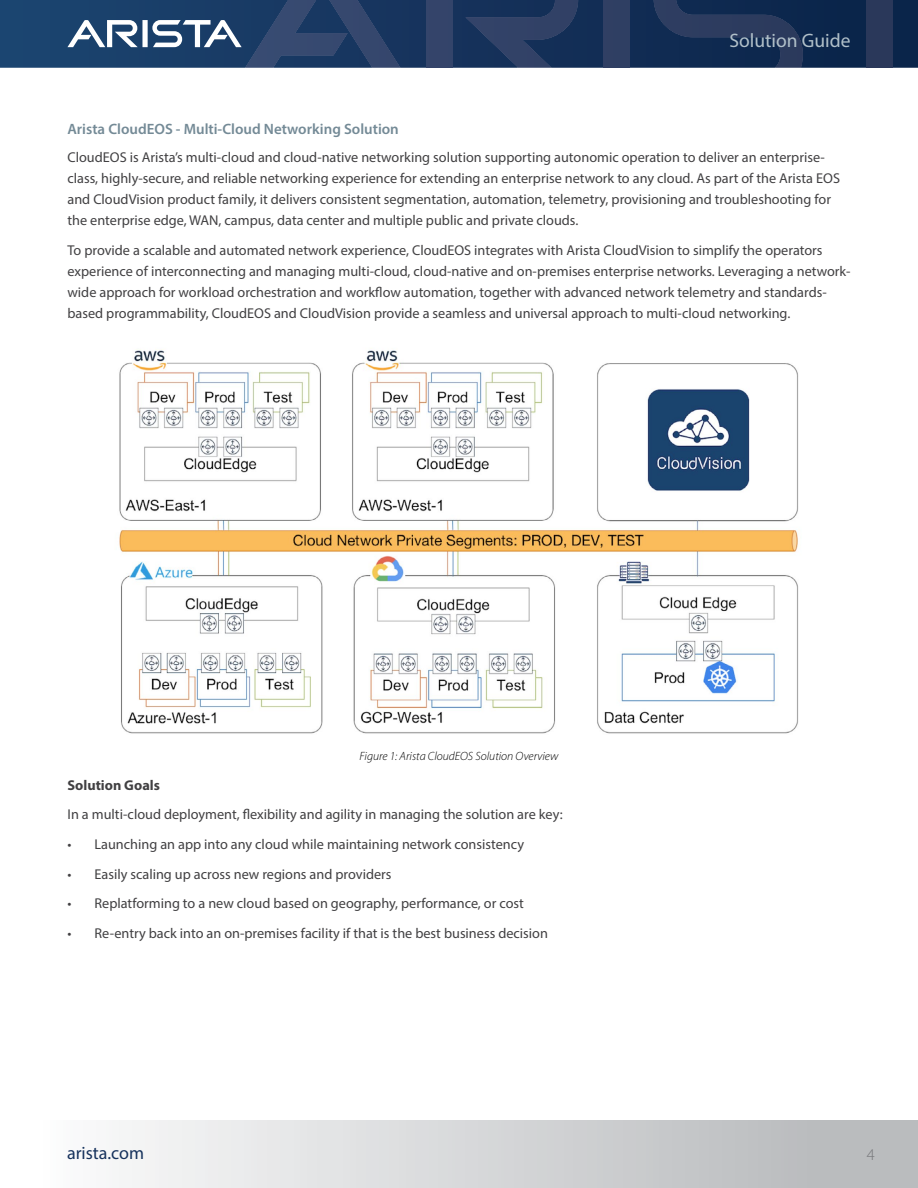
<style>
.page{position:relative;width:918px;height:1188px;background:#fff}
.page>*{position:absolute;margin:0;border:0;box-sizing:border-box;transform-origin:0 0}
.t1{font:19.5px "Myriad Pro";color:#b1c0c9}
.t2{font:18px "Myriad Pro";color:#16325c}
.t3{font:300 16.5px "Myriad Pro";color:#77787b}
.t4{font:600 15px "Myriad Pro";color:#748a96}
.t5{font:14.25px/21px "Myriad Pro";color:#414042}
.t6{font:700 14.25px "Myriad Pro";color:#414042}
.t7{font:italic 300 12px "Myriad Pro";color:#000}
</style>
<div class="page">
<svg style="left:0;top:0;width:918px;height:68px;background:#13325a"></svg>
<div style="left:426px;top:0;width:26px;height:68px;background:#34446a"></div>
<svg style="left:465px;top:0;width:113px;height:68px;background:#22385f"></svg>
<svg style="left:67px;top:0;width:333px;height:68px;background:#334f75"></svg>
<div style="left:604px;top:0;width:26px;height:68px;background:#2f3f63"></div>
<svg style="left:654px;top:0;width:149px;height:68px;background:#1a3156"></svg>
<div style="left:867px;top:0;width:26px;height:68px;background:#2a385a"></div>
<div style="left:0;top:1120px;width:918px;height:68px;background:linear-gradient(to right,#fff,#b3b5b7)"></div>
<img style="left:119px;top:350px;width:680px;height:384px">
<h1 class="t1" style="left:729px;top:29px;width:123px">Solution Guide</h1>
<p class="t4" style="left:68px;top:120px;width:333px">Arista CloudEOS - Multi-Cloud Networking Solution</p>
<p class="t5" style="left:68px;top:147px;width:774px">CloudEOS is Arista’s multi-cloud and cloud-native networking solution supporting autonomic operation to deliver an enterprise&shy;class, highly-secure, and reliable networking experience for extending an enterprise network to any cloud. As part of the Arista EOS and CloudVision product family, it delivers consistent segmentation, automation, telemetry, provisioning and troubleshooting for the enterprise edge, WAN, campus, data center and multiple public and private clouds.</p>
<p class="t5" style="left:68px;top:240px;width:784px">To provide a scalable and automated network experience, CloudEOS integrates with Arista CloudVision to simplify the operators experience of interconnecting and managing multi-cloud, cloud-native and on-premises enterprise networks. Leveraging a network&shy;wide approach for workload orchestration and workflow automation, together with advanced network telemetry and standards&shy;based programmability, CloudEOS and CloudVision provide a seamless and universal approach to multi-cloud networking.</p>
<p class="t7" style="left:360px;top:749px;width:200px">Figure 1: Arista CloudEOS Solution Overview</p>
<p class="t6" style="left:68px;top:776px;width:94px">Solution Goals</p>
<p class="t5" style="left:68px;top:804px;width:497px">In a multi-cloud deployment, flexibility and agility in managing the solution are key:</p>
<p class="t5" style="left:68px;top:833px;width:458px">• Launching an app into any cloud while maintaining network consistency</p>
<p class="t5" style="left:68px;top:863px;width:326px">• Easily scaling up across new regions and providers</p>
<p class="t5" style="left:68px;top:893px;width:458px">• Replatforming to a new cloud based on geography, performance, or cost</p>
<p class="t5" style="left:68px;top:922px;width:482px">• Re-entry back into an on-premises facility if that is the best business decision</p>
<p class="t2" style="left:67px;top:1142px;width:79px">arista.com</p>
<p class="t3" style="left:867px;top:1145px;width:10px">4</p>
</div>
